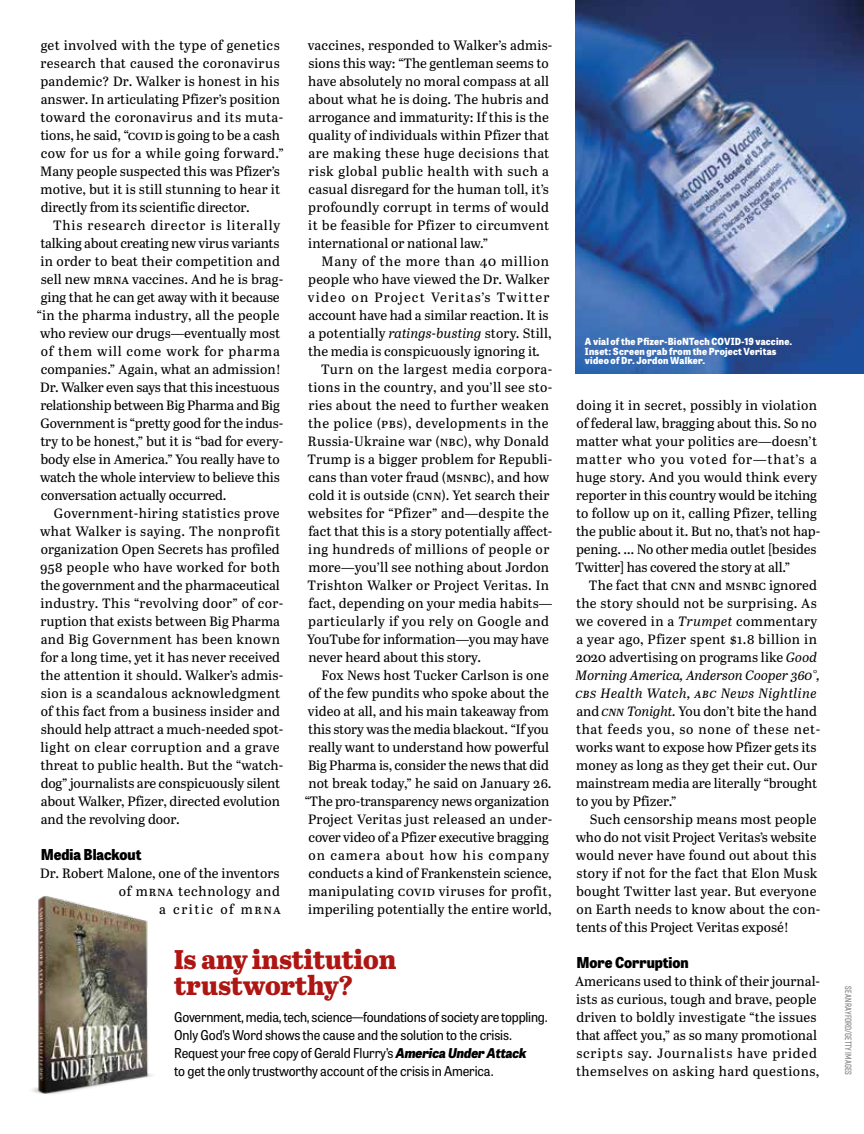
<style>
.page{position:relative;width:864px;height:1134px;background:#fff}
.page>*{position:absolute;margin:0;border:0;box-sizing:border-box;transform-origin:0 0}
.t1{font:800 27px/25.5px "Abril Text";color:#ae1613}
.t2{font:800 15px "Tablet Gothic Narrow";color:#000}
.t3{font:13.5px/18px "Abril Text";letter-spacing:.005em;color:#000}
.t4{font:13.5px/18px "Tablet Gothic Narrow";letter-spacing:-.005em;color:#000}
.t5{font:800 9.75px/9.8px "Tablet Gothic Narrow";letter-spacing:.02em;color:#fff}
.t6{font:500 9px "Rift Soft";letter-spacing:.01em;color:#706f6f}
.s1{font-style:italic}
.s2{font-weight:800;font-style:italic}
</style>
<div class="page">
<img style="left:576px;top:0;width:288px;height:374px">
<img style="left:32px;top:896px;width:121px;height:198px">
<p class="t3" style="left:40px;top:35px;width:245px">get involved with the type of genetics research that caused the coronavirus pandemic? Dr. Walker is honest in his answer. In articulating Pfizer’s position toward the coronavirus and its muta&shy;tions, he said, “covid is going to be a cash cow for us for a while going forward.” Many people suspected this was Pfizer’s motive, but it is still stunning to hear it directly from its scientific director.</p>
<p class="t3" style="left:53px;top:215px;width:228px">This research director is literally</p>
<p class="t3" style="left:40px;top:233px;width:241px">talking about creating new virus variants</p>
<p class="t3" style="left:40px;top:251px;width:241px">in order to beat their competition and</p>
<p class="t3" style="left:41px;top:269px;width:244px">sell new mrna vaccines. And he is brag-</p>
<p class="t3" style="left:41px;top:287px;width:241px">ging that he can get away with it because</p>
<p class="t3" style="left:36px;top:305px;width:245px">“in the pharma industry, all the people</p>
<p class="t3" style="left:40px;top:323px;width:242px">who review our drugs—eventually most</p>
<p class="t3" style="left:41px;top:341px;width:241px">of them will come work for pharma</p>
<p class="t3" style="left:41px;top:359px;width:242px">companies.” Again, what an admission!</p>
<p class="t3" style="left:40px;top:377px;width:241px">Dr. Walker even says that this incestuous</p>
<p class="t3" style="left:41px;top:395px;width:241px">relationship between Big Pharma and Big</p>
<p class="t3" style="left:40px;top:413px;width:244px">Government is “pretty good for the indus-</p>
<p class="t3" style="left:40px;top:431px;width:244px">try to be honest,” but it is “bad for every-</p>
<p class="t3" style="left:40px;top:449px;width:241px">body else in America.” You really have to</p>
<p class="t3" style="left:40px;top:467px;width:241px">watch the whole interview to believe this</p>
<p class="t3" style="left:41px;top:485px;width:187px">conversation actually occurred.</p>
<p class="t3" style="left:54px;top:503px;width:227px">Government-hiring statistics prove</p>
<p class="t3" style="left:40px;top:521px;width:242px">what Walker is saying. The nonprofit</p>
<p class="t3" style="left:41px;top:539px;width:241px">organization Open Secrets has profiled</p>
<p class="t3" style="left:40px;top:557px;width:241px">958 people who have worked for both</p>
<p class="t3" style="left:40px;top:575px;width:241px">the government and the pharmaceutical</p>
<p class="t3" style="left:40px;top:593px;width:245px">industry. This “revolving door” of cor-</p>
<p class="t3" style="left:41px;top:611px;width:241px">ruption that exists between Big Pharma</p>
<p class="t3" style="left:41px;top:629px;width:241px">and Big Government has been known</p>
<p class="t3" style="left:40px;top:647px;width:241px">for a long time, yet it has never received</p>
<p class="t3" style="left:40px;top:665px;width:244px">the attention it should. Walker’s admis-</p>
<p class="t3" style="left:41px;top:683px;width:241px">sion is a scandalous acknowledgment</p>
<p class="t3" style="left:41px;top:701px;width:241px">of this fact from a business insider and</p>
<p class="t3" style="left:41px;top:719px;width:244px">should help attract a much-needed spot-</p>
<p class="t3" style="left:40px;top:737px;width:241px">light on clear corruption and a grave</p>
<p class="t3" style="left:40px;top:755px;width:244px">threat to public health. But the “watch-</p>
<p class="t3" style="left:41px;top:773px;width:241px">dog” journalists are conspicuously silent</p>
<p class="t3" style="left:41px;top:791px;width:241px">about Walker, Pfizer, directed evolution</p>
<p class="t3" style="left:41px;top:809px;width:140px">and the revolving door.</p>
<p class="t2" style="left:41px;top:843px;width:102px">Media Blackout</p>
<p class="t3" style="left:40px;top:863px;width:242px;text-align:right">Dr. Robert Malone, one of the inventors of mrna technology and<br>a critic of mrna</p>
<p class="t3" style="left:308px;top:35px;width:246px">vaccines, responded to Walker’s admis&shy;sions this way: “The gentleman seems to have absolutely no moral compass at all about what he is doing. The hubris and arrogance and immaturity: If this is the quality of individuals within Pfizer that are making these huge decisions that risk global public health with such a casual disregard for the human toll, it’s profoundly corrupt in terms of would it be feasible for Pfizer to circumvent international or national law.”</p>
<p class="t3" style="left:322px;top:251px;width:229px">Many of the more than 40 million</p>
<p class="t3" style="left:308px;top:269px;width:243px">people who have viewed the Dr. Walker</p>
<p class="t3" style="left:308px;top:287px;width:243px">video on Project Veritas’s Twitter</p>
<p class="t3" style="left:309px;top:305px;width:242px">account have had a similar reaction. It is</p>
<p class="t3" style="left:309px;top:323px;width:245px">a potentially <span class="s1">ratings-busting</span> story. Still,</p>
<p class="t3" style="left:308px;top:341px;width:234px">the media is conspicuously ignoring it<span class="s1">.</span></p>
<p class="t3" style="left:321px;top:359px;width:233px">Turn on the largest media corpora-</p>
<p class="t3" style="left:308px;top:377px;width:246px">tions in the country, and you’ll see sto-</p>
<p class="t3" style="left:308px;top:395px;width:242px">ries about the need to further weaken</p>
<p class="t3" style="left:308px;top:413px;width:242px">the police (pbs), developments in the</p>
<p class="t3" style="left:308px;top:431px;width:243px">Russia-Ukraine war (nbc), why Donald</p>
<p class="t3" style="left:308px;top:449px;width:246px">Trump is a bigger problem for Republi-</p>
<p class="t3" style="left:309px;top:467px;width:242px">cans than voter fraud (msnbc), and how</p>
<p class="t3" style="left:309px;top:485px;width:242px">cold it is outside (cnn). Yet search their</p>
<p class="t3" style="left:308px;top:503px;width:242px">websites for “Pfizer” and—despite the</p>
<p class="t3" style="left:308px;top:521px;width:246px">fact that this is a story potentially affect-</p>
<p class="t3" style="left:308px;top:539px;width:243px">ing hundreds of millions of people or</p>
<p class="t3" style="left:308px;top:557px;width:242px">more—you’ll see nothing about Jordon</p>
<p class="t3" style="left:308px;top:575px;width:243px">Trishton Walker or Project Veritas. In</p>
<p class="t3" style="left:308px;top:593px;width:246px">fact, depending on your media habits—</p>
<p class="t3" style="left:308px;top:611px;width:242px">particularly if you rely on Google and</p>
<p class="t3" style="left:307px;top:629px;width:243px">YouTube for information—you may have</p>
<p class="t3" style="left:308px;top:647px;width:174px">never heard about this story.</p>
<p class="t3" style="left:322px;top:665px;width:229px">Fox News host Tucker Carlson is one</p>
<p class="t3" style="left:309px;top:683px;width:242px">of the few pundits who spoke about the</p>
<p class="t3" style="left:308px;top:701px;width:243px">video at all, and his main takeaway from</p>
<p class="t3" style="left:308px;top:719px;width:242px">this story was the media blackout. “If you</p>
<p class="t3" style="left:308px;top:737px;width:242px">really want to understand how powerful</p>
<p class="t3" style="left:308px;top:755px;width:243px">Big Pharma is, consider the news that did</p>
<p class="t3" style="left:308px;top:773px;width:245px">not break today,” he said on January 26.</p>
<p class="t3" style="left:304px;top:791px;width:246px">“The pro-transparency news organization</p>
<p class="t3" style="left:308px;top:809px;width:246px">Project Veritas just released an under-</p>
<p class="t3" style="left:309px;top:827px;width:242px">cover video of a Pfizer executive bragging</p>
<p class="t3" style="left:309px;top:845px;width:242px">on camera about how his company</p>
<p class="t3" style="left:309px;top:863px;width:244px">conducts a kind of Frankenstein science,</p>
<p class="t3" style="left:308px;top:881px;width:245px">manipulating covid viruses for profit,</p>
<p class="t3" style="left:308px;top:899px;width:245px">imperiling potentially the entire world,</p>
<h1 class="t1" style="left:174px;top:946px;width:224px">Is any institution trustworthy?</h1>
<p class="t4" style="left:174px;top:1007px;width:375px">Government, media, tech, science—foundations of society are toppling.<br>Only God’s Word shows the cause and the solution to the crisis.<br>Request your free copy of Gerald Flurry’s <span class="s2">America Under Attack<br></span>to get the only trustworthy account of the crisis in America.</p>
<p class="t5" style="left:585px;top:336px;width:209px">A vial of the Pfizer-BioNTech COVID-19 vaccine.<br>Inset: Screen grab from the Project Veritas video of Dr. Jordon Walker.</p>
<p class="t3" style="left:575px;top:395px;width:246px">doing it in secret, possibly in violation of federal law, bragging about this. So no matter what your politics are—doesn’t matter who you voted for—that’s a huge story. And you would think every reporter in this country would be itching to follow up on it, calling Pfizer, telling the public about it. But no, that’s not hap&shy;pening. … No other media outlet [besides Twitter] has covered the story at all.”</p>
<p class="t3" style="left:576px;top:575px;width:246px;text-indent:13px">The fact that cnn and msnbc ignored the story should not be surprising. As we covered in a <span class="s1">Trumpet</span> commentary a year ago, Pfizer spent $1.8 billion in 2020 advertising on programs like <span class="s1">Good Morning America, Anderson Cooper 360°, cbs Health Watch, abc News Nightline </span>and <span class="s1">cnn Tonight.</span> You don’t bite the hand that feeds you, so none of these net&shy;works want to expose how Pfizer gets its money as long as they get their cut. Our mainstream media are literally “brought to you by Pfizer.”</p>
<p class="t3" style="left:576px;top:809px;width:246px;text-indent:14px">Such censorship means most people who do not visit Project Veritas’s website would never have found out about this story if not for the fact that Elon Musk bought Twitter last year. But everyone on Earth needs to know about the con&shy;tents of this Project Veritas exposé!</p>
<p class="t2" style="left:576px;top:951px;width:114px">More Corruption</p>
<p class="t3" style="left:575px;top:971px;width:247px">Americans used to think of their journal&shy;ists as curious, tough and brave, people driven to boldly investigate “the issues that affect you,” as so many promotional scripts say. Journalists have prided themselves on asking hard questions,</p>
<p class="t6" style="left:855px;top:986px;width:90px;rotate:90deg">SEAN RAYFORD/GETTY IMAGES</p>
</div>
